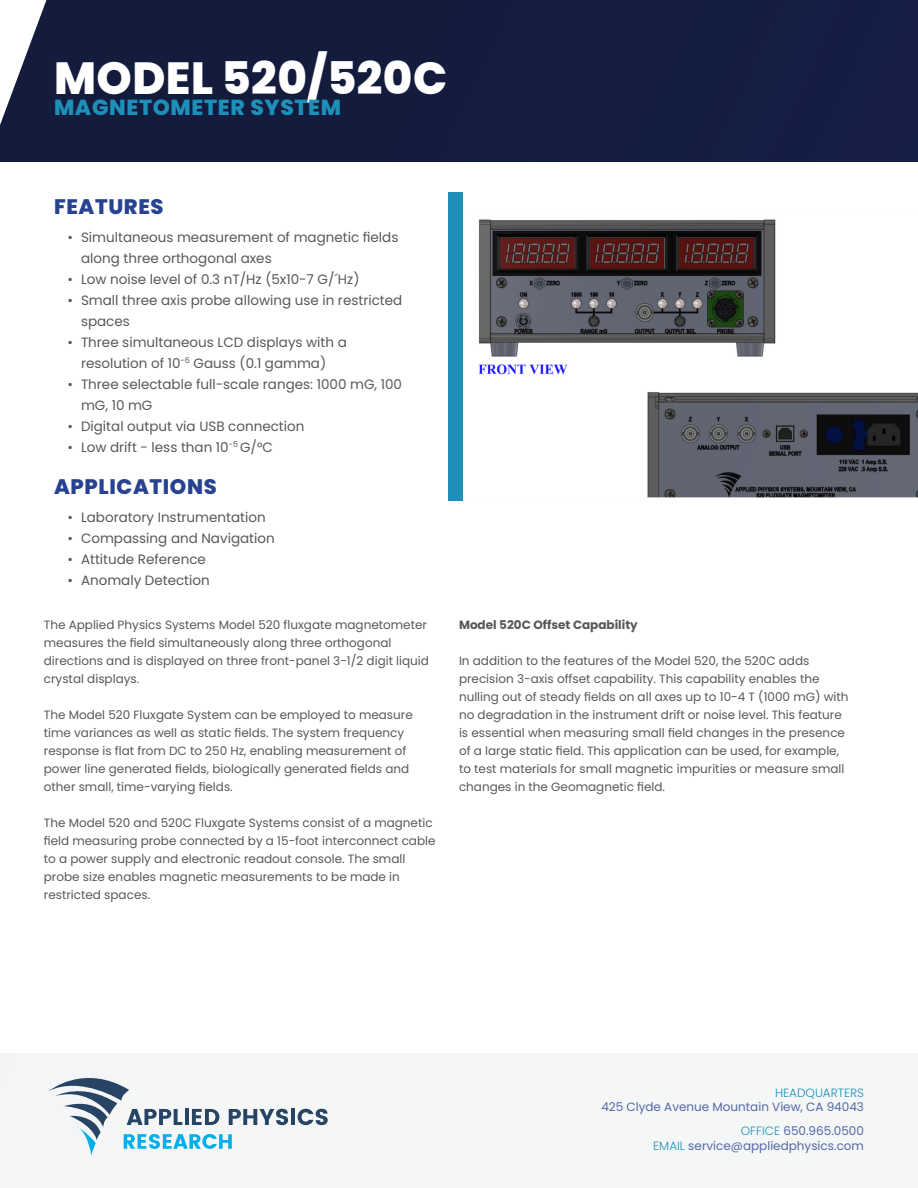
<style>
.page{position:relative;width:918px;height:1188px;background:#fff}
.page>*{position:absolute;margin:0;border:0;box-sizing:border-box;transform-origin:0 0}
.t1{font:800 45px "Poppins";letter-spacing:.01em;color:#fff}
.t2{font:800 21.75px "Poppins";letter-spacing:.03em;color:#1e8fb9}
.t3{font:800 21px "Poppins";letter-spacing:.03em;color:#264291}
.t4{font:13.5px/21px "Poppins";color:#57585a}
.t5{font:12px/18px "Poppins";color:#57585a}
.t6{font:12px "Poppins";color:#5268a7}
.t7{font:700 12px "Poppins";color:#57585a}
.t8{font:300 12px "Poppins";color:#1e8fb9}
.s1{font-weight:300;color:#1e8fb9}
</style>
<div class="page">
<div style="left:449px;top:192px;width:469px;height:309px;background:#1e8fb9"></div>
<img style="left:464px;top:192px;width:454px;height:309px">
<div style="left:0;top:0;width:918px;height:162px;background:#141c3f"></div>
<svg style="left:0;top:0;width:46px;height:125px"></svg>
<div style="left:0;top:1053px;width:918px;height:135px;background:#f5f7f7"></div>
<hr style="left:291px;top:1109px;width:4px;height:16px;background:#284465">
<svg style="left:298px;top:1109px;width:30px;height:16px"></svg>
<svg style="left:49px;top:1078px;width:239px;height:78px"></svg>
<p class="t1" style="left:54px;top:52px;width:395px">MODEL 520/520C</p>
<p class="t2" style="left:54px;top:95px;width:289px">MAGNETOMETER SYSTEM</p>
<p class="t3" style="left:54px;top:195px;width:111px">FEATURES</p>
<p class="t4" style="left:81px;top:227px;width:319px;text-indent:-14px">• Simultaneous measurement of magnetic fields along three orthogonal axes</p>
<p class="t4" style="left:68px;top:269px;width:294px">• Low noise level of 0.3 nT/Hz (5x10-7 G/´Hz)</p>
<p class="t4" style="left:81px;top:290px;width:323px;text-indent:-14px">• Small three axis probe allowing use in restricted spaces</p>
<p class="t4" style="left:68px;top:332px;width:281px;text-align:center">• Three simultaneous LCD displays with a resolution of 10<sup>-6</sup> Gauss (0.1 gamma)</p>
<p class="t4" style="left:81px;top:374px;width:323px;text-indent:-14px">• Three selectable full-scale ranges: 1000 mG, 100 mG, 10 mG</p>
<p class="t4" style="left:68px;top:416px;width:238px">• Digital output via USB connection</p>
<p class="t4" style="left:68px;top:437px;width:207px">• Low drift - less than 10<sup>-5</sup> G/°C</p>
<p class="t3" style="left:54px;top:474px;width:164px">APPLICATIONS</p>
<p class="t4" style="left:68px;top:506px;width:200px">• Laboratory Instrumentation</p>
<p class="t4" style="left:68px;top:527px;width:209px">• Compassing and Navigation</p>
<p class="t4" style="left:68px;top:548px;width:140px">• Attitude Reference</p>
<p class="t4" style="left:68px;top:569px;width:144px">• Anomaly Detection</p>
<p class="t5" style="left:44px;top:616px;width:387px">The Applied Physics Systems Model 520 fluxgate magnetometer measures the field simultaneously along three orthogonal directions and is displayed on three front-panel 3-1/2 digit liquid crystal displays.</p>
<p class="t5" style="left:44px;top:706px;width:370px">The Model 520 Fluxgate System can be employed to measure time variances as well as static fields. The system frequency response is flat from DC to 250 Hz, enabling measurement of power line generated fields, biologically generated fields and other small, time-varying fields.</p>
<p class="t5" style="left:44px;top:814px;width:393px">The Model 520 and 520C Fluxgate Systems consist of a magnetic field measuring probe connected by a 15-foot interconnect cable to a power supply and electronic readout console. The small probe size enables magnetic measurements to be made in restricted spaces.</p>
<p class="t7" style="left:459px;top:618px;width:180px">Model 520C Offset Capability</p>
<p class="t5" style="left:459px;top:652px;width:391px">In addition to the features of the Model 520, the 520C adds precision 3-axis offset capability. This capability enables the nulling out of steady fields on all axes up to 10-4 T (1000 mG) with no degradation in the instrument drift or noise level. This feature is essential when measuring small field changes in the presence of a large static field. This application can be used, for example, to test materials for small magnetic impurities or measure small changes in the Geomagnetic field.</p>
<p class="t8" style="left:775px;top:1085px;width:90px">HEADQUARTERS</p>
<p class="t6" style="left:601px;top:1100px;width:264px">425 Clyde Avenue Mountain View, CA 94043</p>
<p class="t6" style="left:741px;top:1124px;width:125px"><span class="s1">OFFICE</span> 650.965.0500</p>
<p class="t6" style="left:653px;top:1139px;width:212px"><span class="s1">EMAIL</span> service@appliedphysics.com</p>
</div>
